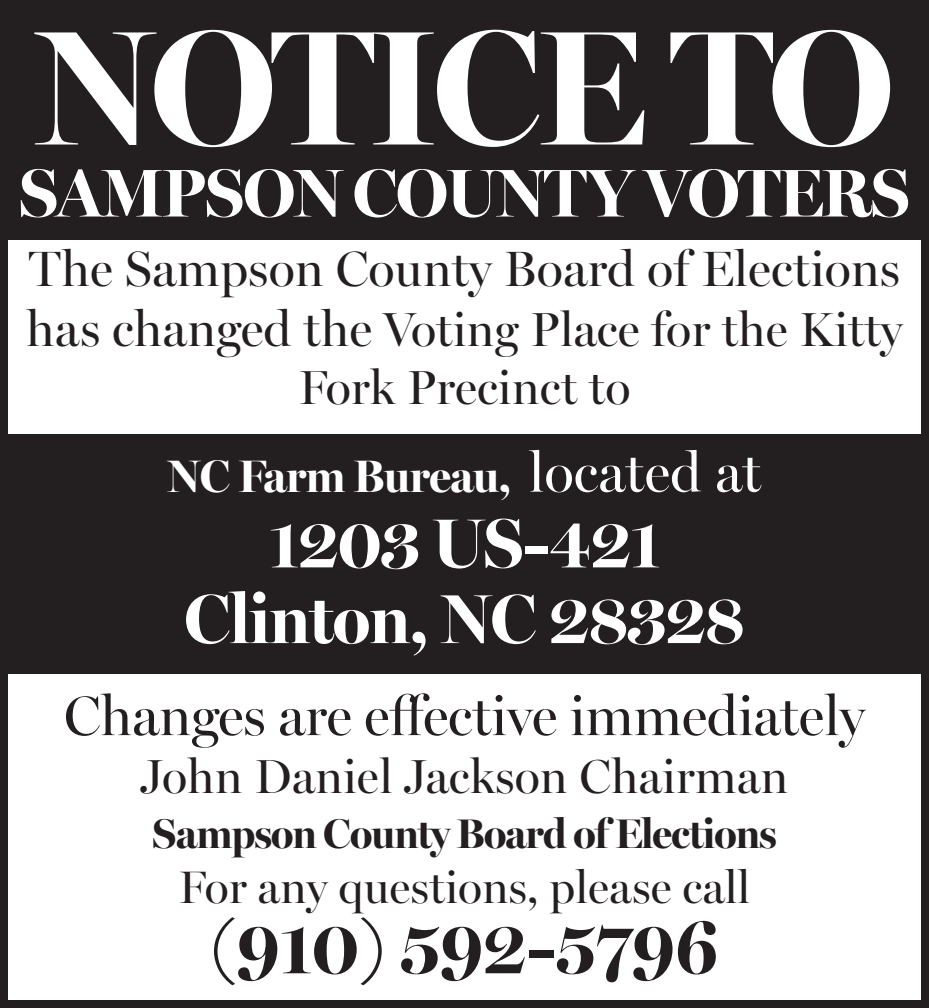
<style>
.page{position:relative;width:929px;height:1008px;background:#fff}
.page>*{position:absolute;margin:0;border:0;box-sizing:border-box;transform-origin:0 0}
.t1{font:700 164px "Miller Banner";letter-spacing:-.02em;color:#fff}
.t2{font:700 74.8px "Miller Banner";color:#231f20}
.t3{font:700 69.6px/75.6px "Miller Banner";letter-spacing:-.01em;color:#fff;text-align:center}
.t4{font:700 68px "Miller Banner";letter-spacing:-.02em;color:#fff}
.t5{font:56px "Miller Banner";letter-spacing:-.01em;color:#231f20}
.t6{font:50px "Miller Banner";color:#231f20}
.t7{font:48px/57.6px "Miller Banner";color:#231f20;text-align:center}
.t8{font:45.6px "Miller Banner";color:#231f20}
.t9{font:700 45.6px "Miller Banner";letter-spacing:-.01em;color:#fff}
.t10{font:700 41.6px "Miller Banner";letter-spacing:-.02em;color:#231f20}
.s1{font-size:50px}
.s2{font-weight:400;font-size:56px}
</style>
<div class="page">
<div style="left:0;top:434px;width:929px;height:240px;background:#231f20"></div>
<div style="left:0;top:0;width:929px;height:240px;background:#231f20"></div>
<div style="left:0;top:0;width:929px;height:1008px;border:8px solid #231f20"></div>
<h1 class="t1" style="left:35px;top:-11px;width:859px">NOTICE TO</h1>
<h3 class="t4" style="left:19px;top:152px;width:892px">SAMPSON COUNTY VOTERS</h3>
<p class="t6" style="left:29px;top:239px;width:872px">The Sampson County Board of Elections</p>
<p class="t7" style="left:26px;top:300px;width:878px"><span class="s1">has changed the</span> Voting Place for the Kitty<br>Fork Precinct to</p>
<p class="t9" style="left:167px;top:448px;width:595px">NC Farm Bureau, <span class="s2">located at</span></p>
<h3 class="t3" style="left:185px;top:505px;width:561px">1203 US-421<br>Clinton, NC 28328</h3>
<p class="t5" style="left:64px;top:683px;width:803px">Changes are effective immediately</p>
<p class="t7" style="left:141px;top:747px;width:649px">John Daniel Jackson Chairman</p>
<p class="t10" style="left:152px;top:808px;width:625px">Sampson County Board of Elections</p>
<p class="t8" style="left:179px;top:860px;width:573px">For any questions, please call</p>
<h2 class="t2" style="left:211px;top:902px;width:509px">(910) 592-5796</h2>
</div>
